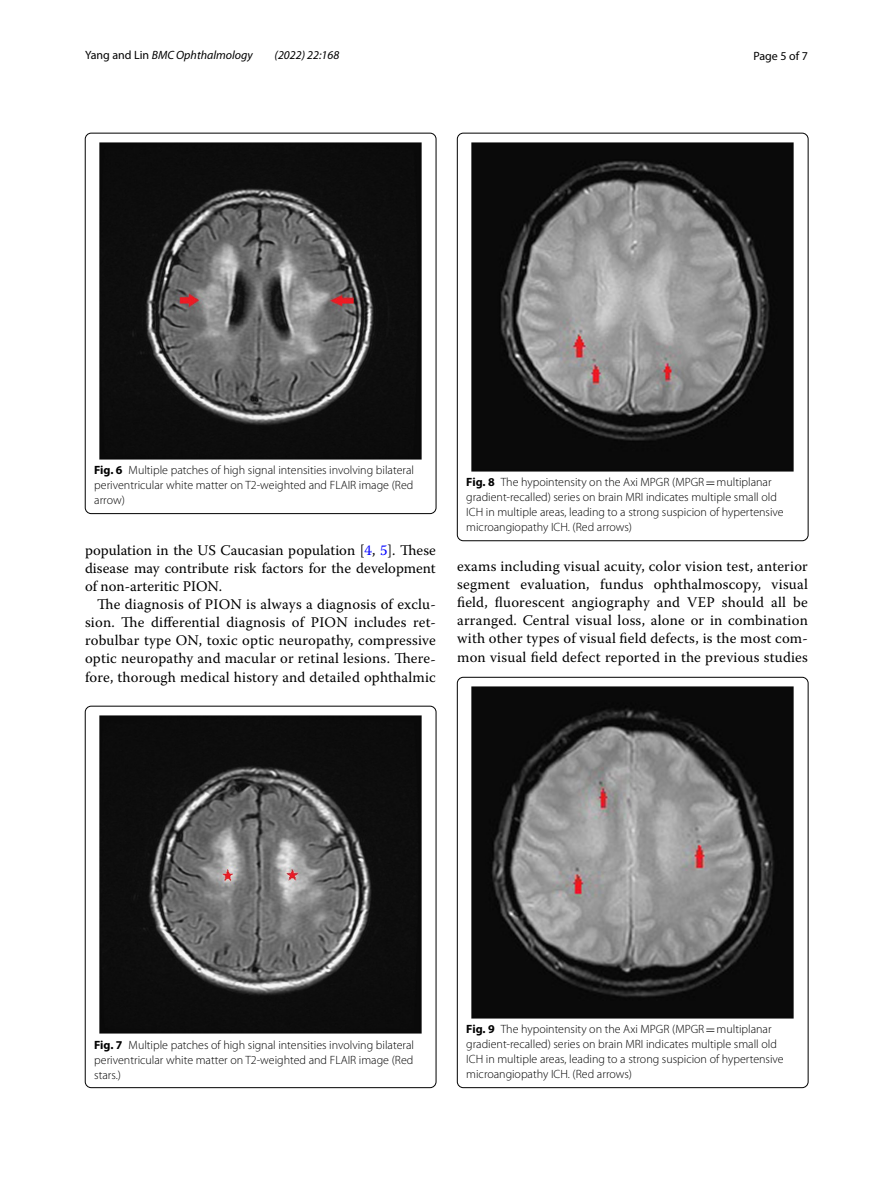
<style>
.page{position:relative;width:893px;height:1187px;background:#fff}
.page>*{position:absolute;margin:0;border:0;box-sizing:border-box;transform-origin:0 0}
.t1{font:14.7px/18px "Warnock Pro";letter-spacing:.015em;color:#000;text-align:justify}
.t2{font:300 12px/15px "Myriad Pro";color:#000;text-align:justify}
.t3{font:italic 12px "Myriad Pro";color:#000}
.t4{font:12px "Myriad Pro";color:#000}
.s1{font-style:normal}
.s2{font-weight:700}
.s3{color:#00f}
.s4{font-family:"MTSY";font-weight:400}
</style>
<div class="page">
<img style="left:100px;top:142px;width:322px;height:317px">
<div style="left:85px;top:133px;width:351px;height:380px;border:1px solid #000;border-radius:6px"></div>
<img style="left:100px;top:715px;width:322px;height:318px">
<div style="left:85px;top:706px;width:351px;height:381px;border:1px solid #000;border-radius:6px"></div>
<img style="left:472px;top:142px;width:322px;height:329px">
<div style="left:457px;top:133px;width:351px;height:408px;border:1px solid #000;border-radius:6px"></div>
<img style="left:472px;top:686px;width:322px;height:332px">
<div style="left:457px;top:677px;width:351px;height:410px;border:1px solid #000;border-radius:6px"></div>
<p class="t3" style="left:85px;top:48px;width:169px"><span class="s1">Yang and Lin</span> BMC Ophthalmology</p>
<p class="t3" style="left:275px;top:48px;width:66px">(2022) 22:168</p>
<p class="t4" style="left:753px;top:48px;width:56px">Page 5 of 7</p>
<p class="t2" style="left:94px;top:463px;width:321px"><span class="s2">Fig. 6</span> Multiple patches of high signal intensities involving bilateral periventricular white matter on T2-weighted and FLAIR image (Red arrow)</p>
<p class="t1" style="left:85px;top:541px;width:352px">population in the US Caucasian population [<span class="s3">4</span>, <span class="s3">5</span>]. These disease may contribute risk factors for the development of non-arteritic PION.</p>
<p class="t1" style="left:85px;top:595px;width:352px;text-indent:12px">The diagnosis of PION is always a diagnosis of exclu&shy;sion. The differential diagnosis of PION includes ret&shy;robulbar type ON, toxic optic neuropathy, compressive optic neuropathy and macular or retinal lesions. There&shy;fore, thorough medical history and detailed ophthalmic</p>
<p class="t2" style="left:466px;top:475px;width:319px;text-align:left"><span class="s2">Fig. 8</span> The hypointensity on the Axi MPGR (MPGR<span class="s4">=</span>multiplanar gradient-recalled) series on brain MRI indicates multiple small old ICH in multiple areas, leading to a strong suspicion of hypertensive microangiopathy ICH. (Red arrows)</p>
<p class="t1" style="left:457px;top:557px;width:352px">exams including visual acuity, color vision test, anterior segment evaluation, fundus ophthalmoscopy, visual field, fluorescent angiography and VEP should all be arranged. Central visual loss, alone or in combination with other types of visual field defects, is the most com&shy;mon visual field defect reported in the previous studies</p>
<p class="t2" style="left:94px;top:1037px;width:321px"><span class="s2">Fig. 7</span> Multiple patches of high signal intensities involving bilateral periventricular white matter on T2-weighted and FLAIR image (Red stars.)</p>
<p class="t2" style="left:466px;top:1021px;width:319px;text-align:left"><span class="s2">Fig. 9</span> The hypointensity on the Axi MPGR (MPGR<span class="s4">=</span>multiplanar gradient-recalled) series on brain MRI indicates multiple small old ICH in multiple areas, leading to a strong suspicion of hypertensive microangiopathy ICH. (Red arrows)</p>
</div>
